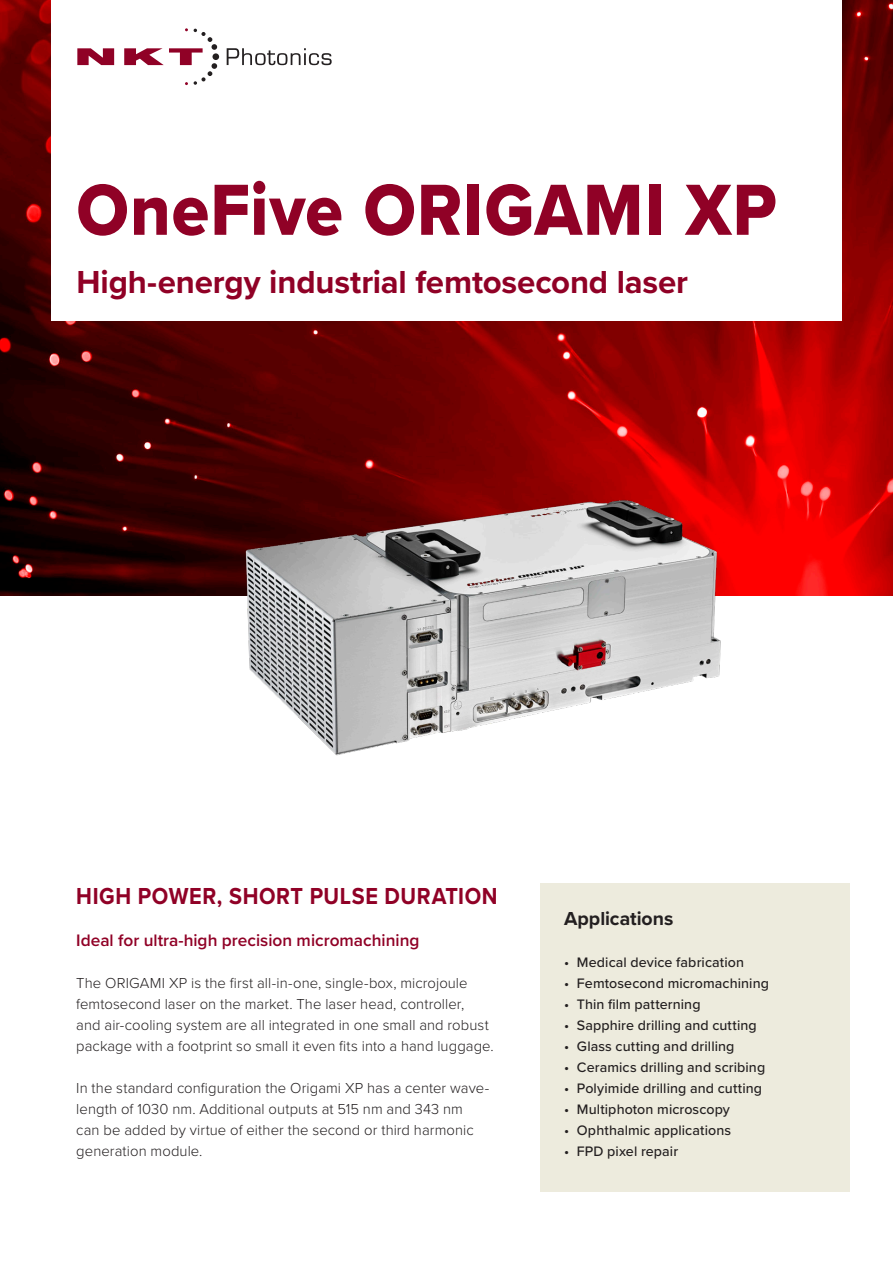
<style>
.page{position:relative;width:893px;height:1263px;background:#fff}
.page>*{position:absolute;margin:0;border:0;box-sizing:border-box;transform-origin:0 0}
.t1{font:75px "Proxima Nova Extrabld";letter-spacing:.02em;color:#900126;scale:.91 1}
.t2{font:700 33px "Proxima Nova";letter-spacing:-.005em;color:#900126}
.t3{font:700 24px "Proxima Nova";letter-spacing:.025em;color:#900126;scale:.9 1}
.t4{font:700 19.5px "Proxima Nova";color:#231f20}
.t5{font:600 17.25px "Proxima Nova";color:#900126}
.t6{font:300 15px/21px "Proxima Nova";letter-spacing:.005em;color:#231f20}
.t7{font:500 14.25px "Proxima Nova";letter-spacing:.005em;color:#231f20}
</style>
<div class="page">
<div style="left:541px;top:883px;width:309px;height:308px;background:#edebdd"></div>
<img style="left:0;top:0;width:893px;height:595px">
<div style="left:51px;top:0;width:791px;height:320px;background:#fff"></div>
<svg style="left:227px;top:48px;width:105px;height:17px"></svg>
<svg style="left:77px;top:28px;width:142px;height:57px"></svg>
<img style="left:169px;top:470px;width:594px;height:286px">
<p class="t1" style="left:77px;top:154px;width:771px">OneFive ORIGAMI XP</p>
<p class="t2" style="left:77px;top:257px;width:613px">High-energy industrial femtosecond laser</p>
<p class="t3" style="left:76px;top:878px;width:470px">HIGH POWER, SHORT PULSE DURATION</p>
<p class="t5" style="left:76px;top:927px;width:345px">Ideal for ultra-high precision micromachining</p>
<p class="t6" style="left:76px;top:971px;width:419px">The ORIGAMI XP is the first all-in-one, single-box, microjoule femtosecond laser on the market. The laser head, controller,<br>and air-cooling system are all integrated in one small and robust package with a footprint so small it even fits into a hand luggage.</p>
<p class="t6" style="left:76px;top:1076px;width:414px">In the standard configuration the Origami XP has a center wave&shy;length of 1030 nm. Additional outputs at 515 nm and 343 nm can be added by virtue of either the second or third harmonic generation module.</p>
<p class="t4" style="left:564px;top:903px;width:111px">Applications</p>
<p class="t7" style="left:564px;top:951px;width:181px">• Medical device fabrication</p>
<p class="t7" style="left:564px;top:972px;width:206px">• Femtosecond micromachining</p>
<p class="t7" style="left:564px;top:993px;width:138px">• Thin film patterning</p>
<p class="t7" style="left:564px;top:1014px;width:194px">• Sapphire drilling and cutting</p>
<p class="t7" style="left:564px;top:1035px;width:172px">• Glass cutting and drilling</p>
<p class="t7" style="left:564px;top:1056px;width:203px">• Ceramics drilling and scribing</p>
<p class="t7" style="left:564px;top:1077px;width:199px">• Polyimide drilling and cutting</p>
<p class="t7" style="left:564px;top:1098px;width:167px">• Multiphoton microscopy</p>
<p class="t7" style="left:564px;top:1119px;width:169px">• Ophthalmic applications</p>
<p class="t7" style="left:564px;top:1140px;width:116px">• FPD pixel repair</p>
</div>
